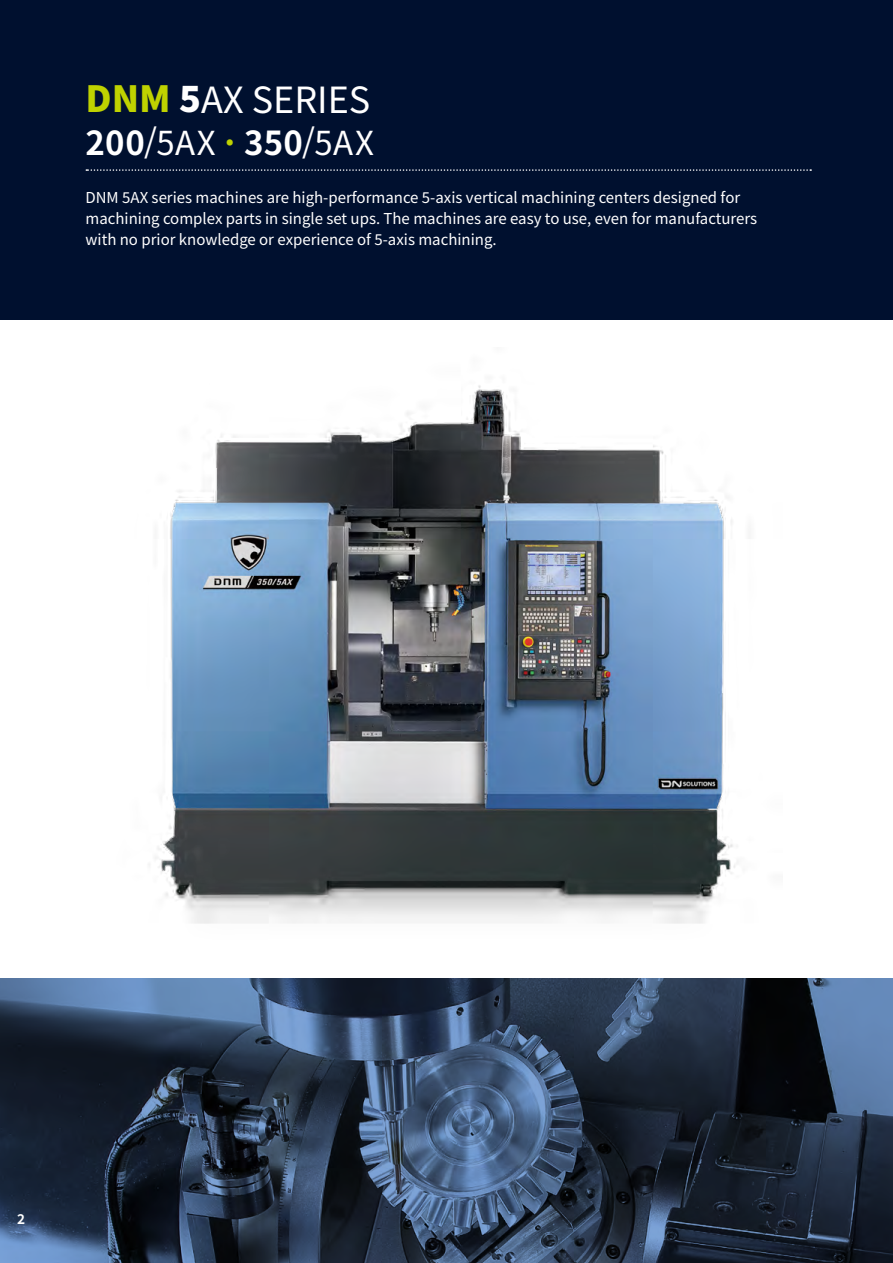
<style>
.page{position:relative;width:893px;height:1263px;background:#fff}
.page>*{position:absolute;margin:0;border:0;box-sizing:border-box;transform-origin:0 0}
.t1{font:36px "Noto Sans KR";color:#fff}
.t2{font:33px "Noto Sans KR";letter-spacing:.03em;color:#fff}
.t3{font:15px/21px "Noto Sans KR";color:#fff}
.t4{font:700 13.5px "Noto Sans KR";color:#fff}
.s1{font-weight:900;color:#bfd200}
.s2{font-weight:900}
.s3{font-weight:700}
.s4{font-weight:700;color:#bfd200}
</style>
<div class="page">
<div style="left:0;top:0;width:893px;height:320px;background:#00102f"></div>
<svg style="left:86px;top:169px;width:725px;height:2px"></svg>
<svg style="left:0;top:978px;width:893px;height:285px;background:#2b3b52"></svg>
<img style="left:149px;top:385px;width:589px;height:539px">
<h1 class="t1" style="left:86px;top:80px;width:286px"><span class="s1">DNM</span> <span class="s2">5</span>AX SERIES</h1>
<h2 class="t2" style="left:86px;top:125px;width:290px"><span class="s3">200</span>/5AX <span class="s4">·</span> <span class="s3">350</span>/5AX</h2>
<p class="t3" style="left:86px;top:188px;width:673px">DNM 5AX series machines are high-performance 5-axis vertical machining centers designed for machining complex parts in single set ups. The machines are easy to use, even for manufacturers with no prior knowledge or experience of 5-axis machining.</p>
<p class="t4" style="left:17px;top:1211px;width:9px">2</p>
</div>
